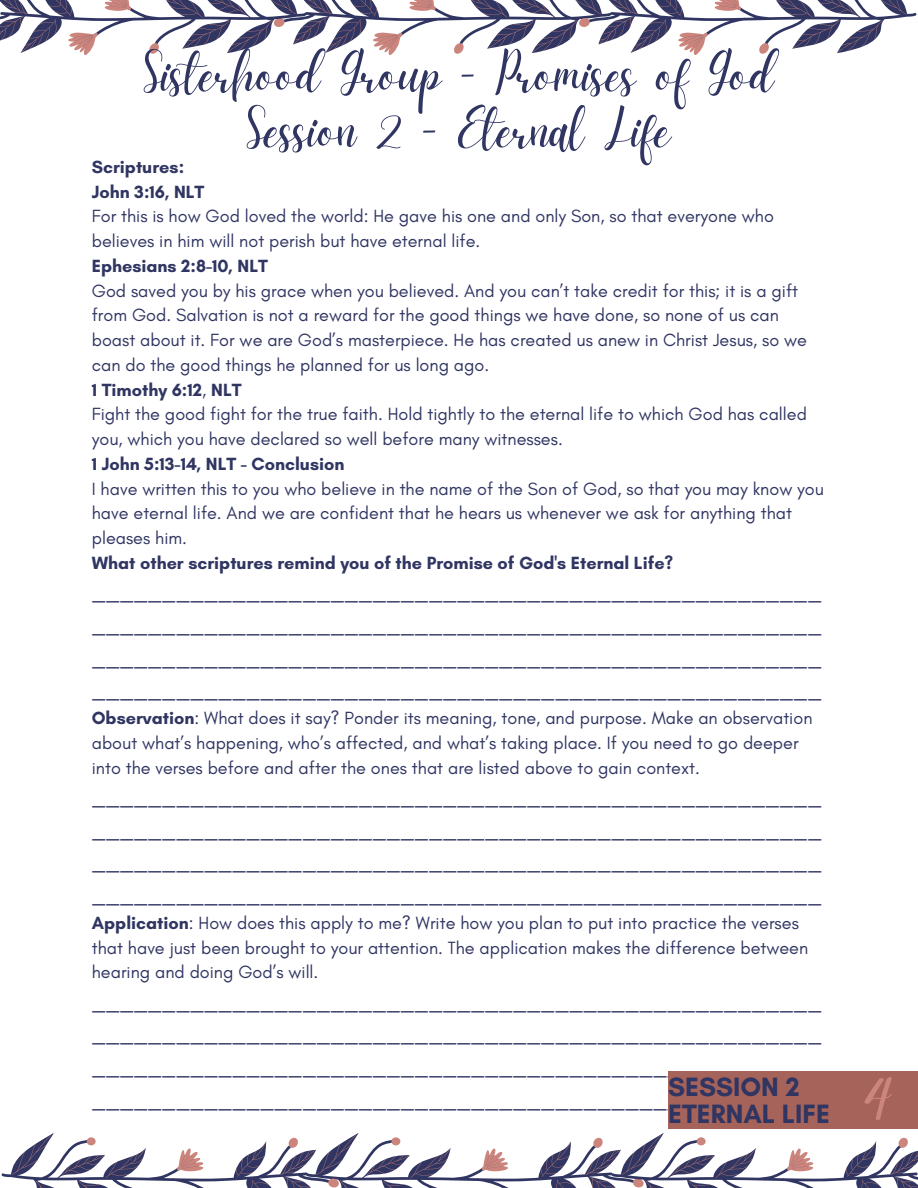
<style>
.page{position:relative;width:918px;height:1188px;background:#fff}
.page>*{position:absolute;margin:0;border:0;box-sizing:border-box;transform-origin:0 0}
.t1{font:72px "Daydream";color:#cb857c}
.t2{font:56.1px/55.9px "Daydream";color:#303562;text-align:center}
.t3{font:700 27px/27px "Glacial Indifference";color:#303562}
.t4{font:24px/32.7px "Glacial Indifference";color:#303562;text-align:justify}
.t5{font:18px/24.8px "Glacial Indifference";color:#303562}
.t6{font:700 18px "Glacial Indifference";color:#303562}
.s1{font-weight:400}
.s2{font-weight:700}
</style>
<div class="page">
<svg style="left:0;top:0;width:916px;height:55px"></svg>
<svg style="left:2px;top:1133px;width:916px;height:55px"></svg>
<div style="left:668px;top:1071px;width:250px;height:58px;background:#a6635a"></div>
<p class="t2" style="left:144px;top:52px;width:632px">Sisterhood Group - Promises of God<br>Session 2 - Eternal Life</p>
<p class="t6" style="left:92px;top:156px;width:94px">Scriptures:</p>
<p class="t6" style="left:92px;top:181px;width:114px">John 3:16, NLT</p>
<h1 class="t5" style="left:92px;top:204px;width:684px">For this is how God loved the world: He gave his one and only Son, so that everyone who believes in him will not perish but have eternal life.</h1>
<p class="t6" style="left:92px;top:255px;width:178px">Ephesians 2:8-10, NLT</p>
<p class="t5" style="left:92px;top:278px;width:717px">God saved you by his grace when you believed. And you can’t take credit for this; it is a gift from God. Salvation is not a reward for the good things we have done, so none of us can boast about it. For we are God’s masterpiece. He has created us anew in Christ Jesus, so we can do the good things he planned for us long ago.</p>
<p class="t6" style="left:92px;top:379px;width:151px">1 Timothy 6:12<span class="s1">,</span> NLT</p>
<p class="t5" style="left:92px;top:402px;width:717px">Fight the good fight for the true faith. Hold tightly to the eternal life to which God has called you, which you have declared so well before many witnesses.</p>
<p class="t6" style="left:92px;top:453px;width:254px">1 John 5:13-14, NLT - Conclusion</p>
<p class="t5" style="left:92px;top:476px;width:734px">I have written this to you who believe in the name of the Son of God, so that you may know you have eternal life. And we are confident that he hears us whenever we ask for anything that pleases him.</p>
<p class="t6" style="left:92px;top:552px;width:583px">What other scriptures remind you of the Promise of God's Eternal Life?</p>
<p class="t4" style="left:92px;top:575px;width:731px">____________________________________________________ ____________________________________________________ ____________________________________________________ ____________________________________________________</p>
<p class="t5" style="left:92px;top:706px;width:722px"><span class="s2">Observation</span>: What does it say? Ponder its meaning, tone, and purpose. Make an observation about what’s happening, who’s affected, and what’s taking place. If you need to go deeper into the verses before and after the ones that are listed above to gain context.</p>
<p class="t4" style="left:92px;top:779px;width:731px">____________________________________________________ ____________________________________________________ ____________________________________________________ ____________________________________________________</p>
<p class="t5" style="left:92px;top:910px;width:718px"><span class="s2">Application</span>: How does this apply to me? Write how you plan to put into practice the verses that have just been brought to your attention. The application makes the difference between hearing and doing God’s will.</p>
<p class="t4" style="left:92px;top:984px;width:731px">____________________________________________________ ____________________________________________________ ____________________________________________________ ____________________________________________________</p>
<p class="t3" style="left:668px;top:1073px;width:163px">SESSION 2<br>ETERNAL LIFE</p>
<p class="t1" style="left:865px;top:1055px;width:31px">4</p>
</div>
